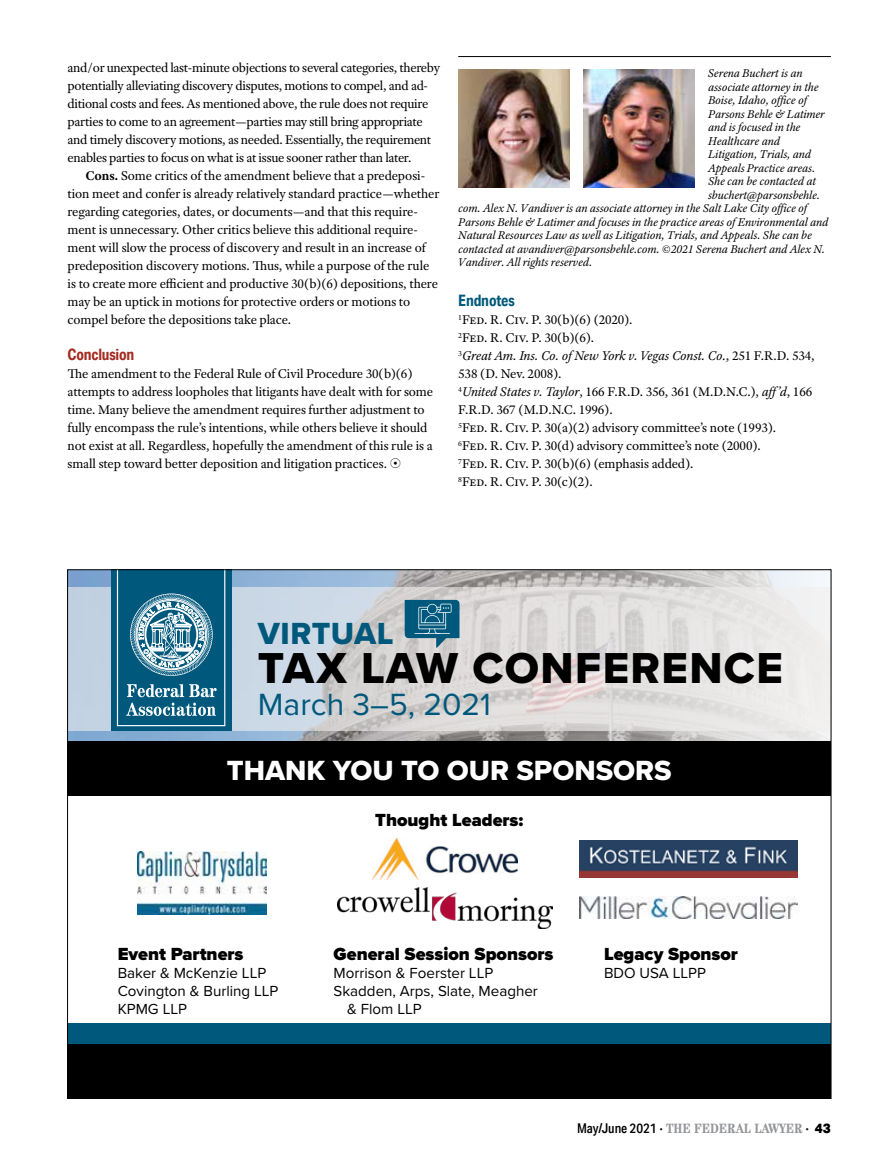
<style>
.page{position:relative;width:885px;height:1175px;background:#fff}
.page>*{position:absolute;margin:0;border:0;box-sizing:border-box;transform-origin:0 0}
.t1{font:44.85px "Proxima Nova Extrabld";letter-spacing:.03em;color:#000}
.t2{font:31.8px "Proxima Nova";color:#00587c}
.t3{font:31.65px "Proxima Nova Extrabld";letter-spacing:.02em;color:#00587c}
.t4{font:28.8px "Proxima Nova Extrabld";color:#fff}
.t5{font:900 18.15px "Proxima Nova";color:#000}
.t6{font:700 15.75px "Aktiv Grotesk Cd";letter-spacing:-.01em;color:#a42b20}
.t7{font:700 15.75px "Aktiv Grotesk Cd";letter-spacing:-.01em;color:#005978}
.t8{font:15.15px/18.1px "Proxima Nova";color:#000}
.t9{font:13.5px/18px "Adobe Text Pro";letter-spacing:-.01em;color:#000}
.t10{font:700 condensed 13.5px "Century Std";color:#939598}
.t11{font:italic 12px "Adobe Text Pro";letter-spacing:-.01em;color:#000}
.s1{font-weight:700}
.s2{font-style:italic}
.s3{font-family:"Aktiv Grotesk Cd";font-weight:500;font-stretch:normal;color:#000}
.s4{font-family:"Adobe Text Pro";font-weight:400;font-stretch:normal;font-size:7.5px;color:#000}
.s5{font-family:"Aktiv Grotesk";font-weight:800;font-stretch:normal;color:#000}
</style>
<div class="page">
<hr style="left:458px;top:56px;width:372px;height:1px;background:#000">
<img style="left:458px;top:69px;width:111px;height:118px">
<img style="left:583px;top:69px;width:111px;height:118px">
<svg style="left:69px;top:571px;width:760px;height:170px;background:#abb5c1"></svg>
<svg style="left:69px;top:587px;width:760px;height:144px;background:#d9dadd"></svg>
<svg style="left:111px;top:571px;width:120px;height:160px;background:#0a5e81"></svg>
<svg style="left:117px;top:571px;width:108px;height:155px;background:#3f819c"></svg>
<svg style="left:404px;top:600px;width:55px;height:48px;background:#3f7d97"></svg>
<div style="left:68px;top:741px;width:762px;height:55px;background:#000"></div>
<div style="left:68px;top:1044px;width:762px;height:54px;background:#000"></div>
<img style="left:137px;top:852px;width:129px;height:62px">
<img style="left:372px;top:838px;width:145px;height:41px">
<img style="left:337px;top:887px;width:215px;height:41px">
<img style="left:579px;top:840px;width:217px;height:37px">
<img style="left:579px;top:896px;width:217px;height:22px">
<div style="left:68px;top:1023px;width:762px;height:21px;background:#00587c"></div>
<p class="t9" style="left:68px;top:58px;width:374px">and/or unexpected last-minute objections to several categories, thereby potentially alleviating discovery disputes, motions to compel, and ad&shy;ditional costs and fees. As mentioned above, the rule does not require parties to come to an agreement—parties may still bring appropriate and timely discovery motions, as needed. Essentially, the requirement enables parties to focus on what is at issue sooner rather than later.</p>
<p class="t9" style="left:68px;top:166px;width:373px;text-indent:18px"><span class="s1">Cons.</span> Some critics of the amendment believe that a predeposi&shy;tion meet and confer is already relatively standard practice—whether regarding categories, dates, or documents—and that this require&shy;ment is unnecessary. Other critics believe this additional require&shy;ment will slow the process of discovery and result in an increase of predeposition discovery motions. Thus, while a purpose of the rule is to create more efficient and productive 30(b)(6) depositions, there may be an uptick in motions for protective orders or motions to compel before the depositions take place.</p>
<p class="t6" style="left:68px;top:345px;width:68px">Conclusion</p>
<p class="t9" style="left:68px;top:364px;width:367px">The amendment to the Federal Rule of Civil Procedure 30(b)(6) attempts to address loopholes that litigants have dealt with for some time. Many believe the amendment requires further adjustment to fully encompass the rule’s intentions, while others believe it should not exist at all. Regardless, hopefully the amendment of this rule is a small step toward better deposition and litigation practices.</p>
<p class="t11" style="left:707px;top:66px;width:96px">Serena Buchert is an</p>
<p class="t11" style="left:707px;top:79px;width:112px">associate attorney in the</p>
<p class="t11" style="left:707px;top:93px;width:100px">Boise, Idaho, office of</p>
<p class="t11" style="left:707px;top:106px;width:118px">Parsons Behle &amp; Latimer</p>
<p class="t11" style="left:707px;top:120px;width:94px">and is focused in the</p>
<p class="t11" style="left:707px;top:133px;width:74px">Healthcare and</p>
<p class="t11" style="left:707px;top:147px;width:104px">Litigation, Trials, and</p>
<p class="t11" style="left:707px;top:160px;width:109px">Appeals Practice areas.</p>
<p class="t11" style="left:707px;top:174px;width:109px">She can be contacted at</p>
<p class="t11" style="left:707px;top:187px;width:113px">sbuchert@parsonsbehle.</p>
<p class="t11" style="left:458px;top:201px;width:350px">com. Alex N. Vandiver is an associate attorney in the Salt Lake City office of</p>
<p class="t11" style="left:458px;top:214px;width:371px">Parsons Behle &amp; Latimer and focuses in the practice areas of Environmental and</p>
<p class="t11" style="left:458px;top:228px;width:355px">Natural Resources Law as well as Litigation, Trials, and Appeals. She can be</p>
<p class="t11" style="left:458px;top:241px;width:368px">contacted at avandiver@parsonsbehle.com. ©2021 Serena Buchert and Alex N.</p>
<p class="t11" style="left:458px;top:255px;width:136px">Vandiver. All rights reserved.</p>
<p class="t7" style="left:458px;top:291px;width:58px">Endnotes</p>
<p class="t9" style="left:458px;top:310px;width:358px"><sup>1</sup>Fed. R. Civ. P. 30(b)(6) (2020).<br><sup>2</sup>Fed. R. Civ. P. 30(b)(6).<br><sup>3</sup><span class="s2">Great Am. Ins. Co. of New York v. Vegas Const. Co.</span>, 251 F.R.D. 534, 538 (D. Nev. 2008).<br><sup>4</sup><span class="s2">United States v. Taylor</span>, 166 F.R.D. 356, 361 (M.D.N.C.), <span class="s2">aff’d</span>, 166<br>F.R.D. 367 (M.D.N.C. 1996).<br><sup>5</sup>Fed. R. Civ. P. 30(a)(2) advisory committee’s note (1993).<br><sup>6</sup>Fed. R. Civ. P. 30(d) advisory committee’s note (2000).<br><sup>7</sup>Fed. R. Civ. P. 30(b)(6) (emphasis added).<br><sup>8</sup>Fed. R. Civ. P. 30(c)(2).</p>
<h3 class="t3" style="left:258px;top:609px;width:137px">VIRTUAL</h3>
<h1 class="t1" style="left:258px;top:635px;width:526px">TAX LAW CONFERENCE</h1>
<h2 class="t2" style="left:258px;top:686px;width:235px">March 3–5, 2021</h2>
<h3 class="t4" style="left:227px;top:749px;width:446px">THANK YOU TO OUR SPONSORS</h3>
<h3 class="t5" style="left:375px;top:806px;width:150px">Thought Leaders:</h3>
<h3 class="t5" style="left:118px;top:940px;width:127px">Event Partners</h3>
<p class="t8" style="left:118px;top:963px;width:162px">Baker &amp; McKenzie LLP<br>Covington &amp; Burling LLP<br>KPMG LLP</p>
<h3 class="t5" style="left:333px;top:940px;width:221px">General Session Sponsors</h3>
<p class="t8" style="left:333px;top:963px;width:161px">Morrison &amp; Foerster LLP</p>
<p class="t8" style="left:333px;top:981px;width:206px">Skadden, Arps, Slate, Meagher</p>
<p class="t8" style="left:347px;top:999px;width:76px">&amp; Flom LLP</p>
<h3 class="t5" style="left:603px;top:940px;width:135px">Legacy Sponsor</h3>
<p class="t8" style="left:603px;top:963px;width:103px">BDO USA LLPP</p>
<p class="t10" style="left:576px;top:1120px;width:255px"><span class="s3">May/June 2021</span> <span class="s4">•</span> THE FEDERAL LAWYER <span class="s4">•</span> <span class="s5">43</span></p>
</div>
